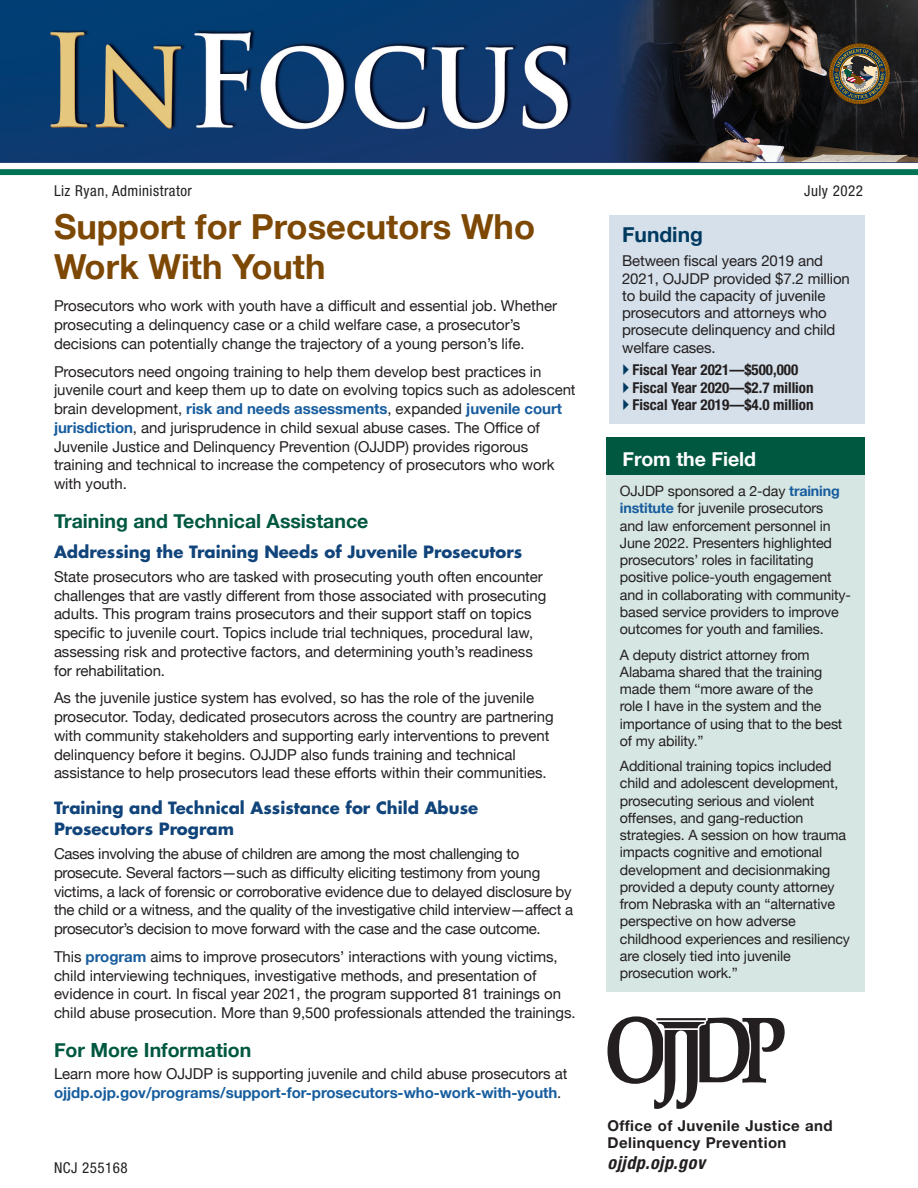
<style>
.page{position:relative;width:918px;height:1188px;background:#fff}
.page>*{position:absolute;margin:0;border:0;box-sizing:border-box;transform-origin:0 0}
.t1{font:700 34.5px/40.5px "Helvetica Neue";color:#7d4704}
.t2{font:700 21px "Helvetica Neue";color:#003a60}
.t3{font:700 19.5px "Helvetica Neue";color:#005840}
.t4{font:700 19.5px "Helvetica Neue";color:#fff}
.t5{font:italic 700 condensed 18px "Helvetica Neue LT Std";letter-spacing:.03em;color:#231f20}
.t6{font:700 16.5px/21px "Futura Std";color:#10447a}
.t7{font:15px/18.8px "Helvetica Neue";letter-spacing:-.005em;color:#231f20}
.t8{font:15px/17.2px "Helvetica Neue LT Std";letter-spacing:-.01em;color:#231f20}
.t9{font:700 15px/18.8px "Helvetica Neue";letter-spacing:-.005em;color:#175d9e}
.t10{font:700 condensed 15px "Helvetica Neue LT Std";color:#231f20}
.t11{font:700 15px/16.5px "Helvetica Neue LT Std";letter-spacing:.03em;color:#231f20}
.t12{font:condensed 15px "Helvetica Neue LT Std";letter-spacing:.03em;color:#231f20}
.t13{font:14.25px/17.2px "Helvetica Neue";letter-spacing:-.01em;color:#231f20}
.s1{font-weight:700;color:#175d9e}
.s2{font-weight:400;color:#231f20}
</style>
<div class="page">
<img style="left:0;top:0;width:918px;height:176px">
<svg style="left:829px;top:43px;width:61px;height:61px;background:#60563d"></svg>
<div style="left:609px;top:215px;width:256px;height:208px;background:#d5e0ea"></div>
<div style="left:606px;top:462px;width:259px;height:530px;background:#d6e6e2"></div>
<div style="left:606px;top:438px;width:259px;height:37px;background:#005840"></div>
<svg style="left:608px;top:1016px;width:177px;height:93px"></svg>
<p class="t12" style="left:54px;top:182px;width:140px">Liz Ryan, Administrator</p>
<h1 class="t1" style="left:54px;top:207px;width:483px">Support for Prosecutors Who<br>Work With Youth</h1>
<p class="t7" style="left:54px;top:298px;width:504px">Prosecutors who work with youth have a difficult and essential job. Whether</p>
<p class="t7" style="left:54px;top:316px;width:472px">prosecuting a delinquency case or a child welfare case, a prosecutor’s decisions can potentially change the trajectory of a young person’s life.</p>
<p class="t7" style="left:54px;top:363px;width:523px">Prosecutors need ongoing training to help them develop best practices in juvenile court and keep them up to date on evolving topics such as adolescent brain development, <span class="s1">risk and needs assessments</span>, expanded <span class="s1">juvenile court jurisdiction</span>, and jurisprudence in child sexual abuse cases. The Office of</p>
<p class="t7" style="left:54px;top:438px;width:502px">Juvenile Justice and Delinquency Prevention (OJJDP) provides rigorous training and technical to increase the competency of prosecutors who work with youth.</p>
<p class="t3" style="left:54px;top:506px;width:316px">Training and Technical Assistance</p>
<p class="t6" style="left:54px;top:541px;width:470px">Addressing the Training Needs of Juvenile Prosecutors</p>
<p class="t7" style="left:54px;top:568px;width:490px">State prosecutors who are tasked with prosecuting youth often encounter</p>
<p class="t7" style="left:54px;top:587px;width:494px">challenges that are vastly different from those associated with prosecuting adults. This program trains prosecutors and their support staff on topics specific to juvenile court. Topics include trial techniques, procedural law,</p>
<p class="t7" style="left:54px;top:643px;width:480px">assessing risk and protective factors, and determining youth’s readiness for rehabilitation.</p>
<p class="t7" style="left:54px;top:690px;width:501px">As the juvenile justice system has evolved, so has the role of the juvenile prosecutor. Today, dedicated prosecutors across the country are partnering with community stakeholders and supporting early interventions to prevent delinquency before it begins. OJJDP also funds training and technical</p>
<p class="t7" style="left:54px;top:765px;width:494px">assistance to help prosecutors lead these efforts within their communities.</p>
<p class="t6" style="left:54px;top:797px;width:426px">Training and Technical Assistance for Child Abuse<br>Prosecutors Program</p>
<p class="t7" style="left:54px;top:845px;width:467px">Cases involving the abuse of children are among the most challenging to</p>
<p class="t7" style="left:54px;top:864px;width:488px">prosecute. Several factors—such as difficulty eliciting testimony from young</p>
<p class="t7" style="left:54px;top:883px;width:519px">victims, a lack of forensic or corroborative evidence due to delayed disclosure by</p>
<p class="t7" style="left:54px;top:901px;width:521px">the child or a witness, and the quality of the investigative child interview—affect a</p>
<p class="t7" style="left:54px;top:920px;width:488px">prosecutor’s decision to move forward with the case and the case outcome.</p>
<p class="t7" style="left:54px;top:948px;width:505px">This <span class="s1">program</span> aims to improve prosecutors’ interactions with young victims, child interviewing techniques, investigative methods, and presentation of</p>
<p class="t7" style="left:54px;top:985px;width:509px">evidence in court. In fiscal year 2021, the program supported 81 trainings on</p>
<p class="t7" style="left:54px;top:1004px;width:523px">child abuse prosecution. More than 9,500 professionals attended the trainings.</p>
<p class="t3" style="left:54px;top:1035px;width:199px">For More Information</p>
<p class="t9" style="left:54px;top:1065px;width:515px"><span class="s2">Learn more how OJJDP is supporting juvenile and child abuse prosecutors at </span>ojjdp.ojp.gov/programs/support-for-prosecutors-who-work-with-youth<span class="s2">.</span></p>
<p class="t12" style="left:804px;top:182px;width:60px">July 2022</p>
<p class="t2" style="left:622px;top:218px;width:82px">Funding</p>
<p class="t8" style="left:622px;top:252px;width:229px">Between fscal years 2019 and<br>2021, OJJDP provided $7.2 million to build the capacity of juvenile prosecutors and attorneys who prosecute delinquency and child welfare cases.</p>
<p class="t10" style="left:633px;top:361px;width:167px">Fiscal Year 2021—$500,000</p>
<p class="t10" style="left:633px;top:378px;width:182px">Fiscal Year 2020—$2.7 million</p>
<p class="t10" style="left:633px;top:395px;width:182px">Fiscal Year 2019—$4.0 million</p>
<p class="t4" style="left:623px;top:443px;width:135px">From the Field</p>
<p class="t13" style="left:620px;top:483px;width:233px">OJJDP sponsored a 2-day <span class="s1">training institute</span> for juvenile prosecutors<br>and law enforcement personnel in June 2022. Presenters highlighted prosecutors’ roles in facilitating positive police-youth engagement and in collaborating with community&shy;based service providers to improve outcomes for youth and families.</p>
<p class="t13" style="left:620px;top:647px;width:224px">A deputy district attorney from<br>Alabama shared that the training made them “more aware of the<br>role I have in the system and the importance of using that to the best of my ability.”</p>
<p class="t13" style="left:620px;top:758px;width:220px">Additional training topics included child and adolescent development, prosecuting serious and violent</p>
<p class="t13" style="left:620px;top:810px;width:185px">offenses, and gang-reduction</p>
<p class="t13" style="left:620px;top:827px;width:232px">strategies. A session on how trauma impacts cognitive and emotional development and decisionmaking provided a deputy county attorney from Nebraska with an “alternative perspective on how adverse childhood experiences and resiliency are closely tied into juvenile prosecution work.”</p>
<p class="t11" style="left:608px;top:1117px;width:227px">Office of Juvenile Justice and<br>Delinquency Prevention</p>
<p class="t12" style="left:54px;top:1159px;width:75px">NCJ 255168</p>
<p class="t5" style="left:608px;top:1152px;width:99px">ojjdp.ojp.gov</p>
</div>
